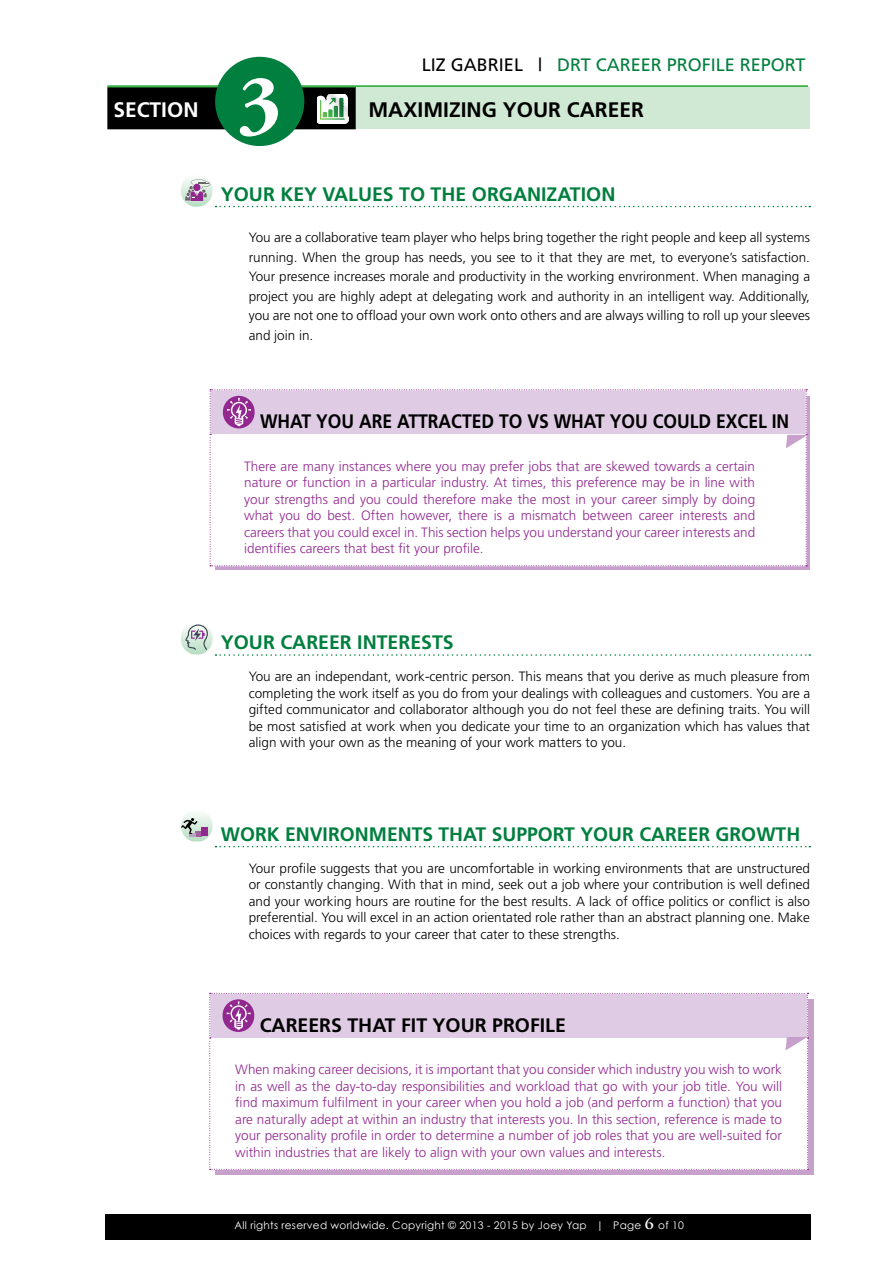
<style>
.page{position:relative;width:893px;height:1263px;background:#fff}
.page>*{position:absolute;margin:0;border:0;box-sizing:border-box;transform-origin:0 0}
.t1{font:700 84px "Adobe Garamond Pro";color:#fff}
.t2{font:700 21px "Frutiger";color:#000}
.t3{font:700 21px "Frutiger";color:#fff}
.t4{font:700 19.5px "Frutiger";color:#007f3e}
.t5{font:700 19.5px "Frutiger";color:#000;scale:.9 1}
.t6{font:700 19.5px "Frutiger";color:#000}
.t7{font:18px "Frutiger";color:#007f3e}
.t8{font:300 13.5px/16.5px "Frutiger";color:#000;text-align:justify}
.t9{font:300 13.5px/16.5px "Frutiger";color:#91278f;text-align:justify}
.t10{font:10.5px "Century Gothic";letter-spacing:.025em;color:#fff}
.s1{color:#000}
.s2{font-family:"Trajan Pro";font-weight:700;font-size:15px}
</style>
<div class="page">
<div style="left:105px;top:1215px;width:706px;height:25px;background:#000"></div>
<hr style="left:107px;top:85px;width:701px;height:3px;background:#3cb24a">
<div style="left:356px;top:87px;width:453px;height:42px;background:#d0e9d4"></div>
<svg style="left:215px;top:396px;width:595px;height:173px;background:#c9a4cd"></svg>
<svg style="left:210px;top:389px;width:598px;height:177px"></svg>
<svg style="left:181px;top:624px;width:629px;height:32px"></svg>
<svg style="left:181px;top:813px;width:629px;height:34px"></svg>
<svg style="left:181px;top:178px;width:629px;height:29px"></svg>
<div style="left:215px;top:57px;width:89px;height:89px;background:#007f3e;border-radius:50%"></div>
<svg style="left:107px;top:87px;width:249px;height:42px"></svg>
<div style="left:215px;top:999px;width:598px;height:176px;background:#c7a0cb"></div>
<svg style="left:209px;top:993px;width:599px;height:177px;background:#f6f0f7"></svg>
<h3 class="t7" style="left:422px;top:55px;width:385px"><span class="s1">LIZ GABRIEL |</span> DRT CAREER PROFILE REPORT</h3>
<h1 class="t1" style="left:238px;top:56px;width:45px">3</h1>
<h2 class="t3" style="left:113px;top:97px;width:87px">SECTION</h2>
<h2 class="t2" style="left:368px;top:97px;width:277px">MAXIMIZING YOUR CAREER</h2>
<h3 class="t4" style="left:221px;top:182px;width:396px">YOUR KEY VALUES TO THE ORGANIZATION</h3>
<p class="t8" style="left:249px;top:228px;width:563px;line-height:19.5px">You are a collaborative team player who helps bring together the right people and keep all systems running. When the group has needs, you see to it that they are met, to everyone’s satisfaction.<br>Your presence increases morale and productivity in the working envrironment. When managing a project you are highly adept at delegating work and authority in an intelligent way. Additionally, you are not one to offload your own work onto others and are always willing to roll up your sleeves and join in.</p>
<h3 class="t5" style="left:260px;top:410px;width:590px">WHAT YOU ARE ATTRACTED TO VS WHAT YOU COULD EXCEL IN</h3>
<p class="t9" style="left:244px;top:458px;width:512px">There are many instances where you may prefer jobs that are skewed towards a certain nature or function in a particular industry. At times, this preference may be in line with your strengths and you could therefore make the most in your career simply by doing what you do best. Often however, there is a mismatch between career interests and careers that you could excel in. This section helps you understand your career interests and identifies careers that best fit your profile.</p>
<h3 class="t4" style="left:221px;top:631px;width:234px">YOUR CAREER INTERESTS</h3>
<p class="t8" style="left:249px;top:668px;width:563px">You are an independant, work-centric person. This means that you derive as much pleasure from completing the work itself as you do from your dealings with colleagues and customers. You are a gifted communicator and collaborator although you do not feel these are defining traits. You will be most satisfied at work when you dedicate your time to an organization which has values that align with your own as the meaning of your work matters to you.</p>
<h3 class="t4" style="left:221px;top:822px;width:581px">WORK ENVIRONMENTS THAT SUPPORT YOUR CAREER GROWTH</h3>
<p class="t8" style="left:249px;top:860px;width:563px">Your profile suggests that you are uncomfortable in working environments that are unstructured or constantly changing. With that in mind, seek out a job where your contribution is well defined and your working hours are routine for the best results. A lack of office politics or conflict is also preferential. You will excel in an action orientated role rather than an abstract planning one. Make choices with regards to your career that cater to these strengths.</p>
<h3 class="t6" style="left:260px;top:1014px;width:308px">CAREERS THAT FIT YOUR PROFILE</h3>
<p class="t9" style="left:235px;top:1061px;width:548px">When making career decisions, it is important that you consider which industry you wish to work in as well as the day-to-day responsibilities and workload that go with your job title. You will find maximum fulfilment in your career when you hold a job (and perform a function) that you are naturally adept at within an industry that interests you. In this section, reference is made to your personality profile in order to determine a number of job roles that you are well-suited for within industries that are likely to align with your own values and interests.</p>
<p class="t10" style="left:234px;top:1219px;width:451px">All rights reserved worldwide. Copyright © 2013 - 2015 by Joey Yap | Page <span class="s2">6</span> of 10</p>
</div>
